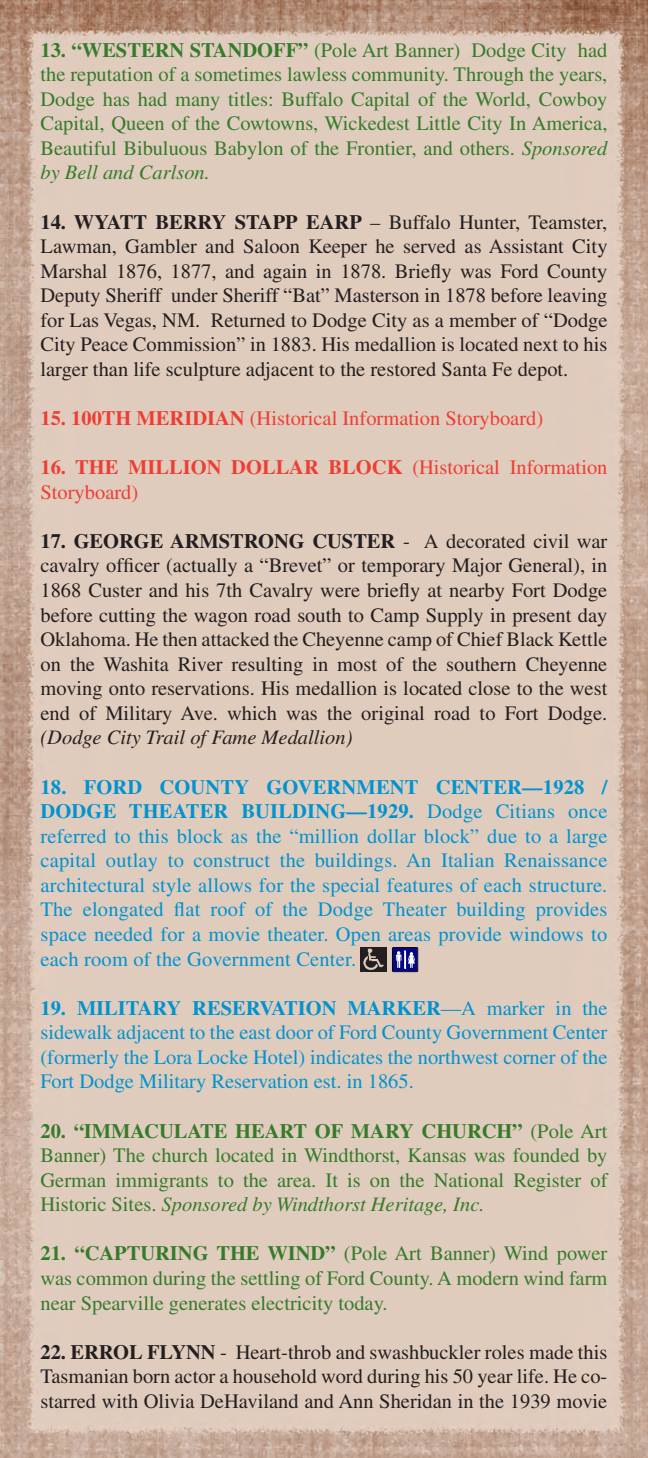
<style>
.page{position:relative;width:648px;height:1458px;background:#fff}
.page>*{position:absolute;margin:0;border:0;box-sizing:border-box;transform-origin:0 0}
.t1{font:20.47px/24.5px "Times";color:#231f20;text-align:justify}
.t2{font:20.47px/24.5px "Times";color:#357b2b;text-align:justify}
.t3{font:20.47px/24.5px "Times";color:#0093d0;text-align:justify}
.t4{font:20.47px/24.5px "Times";color:#ee3e34}
.s1{font-weight:700}
.s2{font-style:italic}
</style>
<div class="page">
<img style="left:0;top:0;width:648px;height:1458px">
<img style="left:361px;top:947px;width:26px;height:25px">
<svg style="left:392px;top:948px;width:26px;height:24px"></svg>
<p class="t2" style="left:40px;top:37px;width:569px"><span class="s1">13. “WESTERN STANDOFF”</span> (Pole Art Banner) Dodge City had the reputation of a sometimes lawless community. Through the years, Dodge has had many titles: Buffalo Capital of the World, Cowboy Capital, Queen of the Cowtowns, Wickedest Little City In America, Beautiful Bibuluous Babylon of the Frontier, and others. <span class="s2">Sponsored by Bell and Carlson.</span></p>
<p class="t1" style="left:40px;top:209px;width:569px"><span class="s1">14. WYATT BERRY STAPP EARP</span> – Buffalo Hunter, Teamster, Lawman, Gambler and Saloon Keeper he served as Assistant City Marshal 1876, 1877, and again in 1878. Briefly was Ford County Deputy Sheriff under Sheriff “Bat” Masterson in 1878 before leaving for Las Vegas, NM. Returned to Dodge City as a member of “Dodge City Peace Commission” in 1883. His medallion is located next to his larger than life sculpture adjacent to the restored Santa Fe depot.</p>
<p class="t4" style="left:40px;top:406px;width:504px"><span class="s1">15. 100TH MERIDIAN</span> (Historical Information Storyboard)</p>
<p class="t4" style="left:40px;top:455px;width:569px"><span class="s1">16. THE MILLION DOLLAR BLOCK</span> (Historical Information<br>Storyboard)</p>
<p class="t1" style="left:40px;top:529px;width:569px"><span class="s1">17. GEORGE ARMSTRONG CUSTER</span> - A decorated civil war cavalry officer (actually a “Brevet” or temporary Major General), in 1868 Custer and his 7th Cavalry were briefly at nearby Fort Dodge before cutting the wagon road south to Camp Supply in present day Oklahoma. He then attacked the Cheyenne camp of Chief Black Kettle on the Washita River resulting in most of the southern Cheyenne moving onto reservations. His medallion is located close to the west end of Military Ave. which was the original road to Fort Dodge. <span class="s2">(Dodge City Trail of Fame Medallion)</span></p>
<p class="t3" style="left:40px;top:774px;width:569px"><span class="s1">18. FORD COUNTY GOVERNMENT CENTER—1928 / DODGE THEATER BUILDING—1929.</span> Dodge Citians once referred to this block as the “million dollar block” due to a large capital outlay to construct the buildings. An Italian Renaissance architectural style allows for the special features of each structure.<br>The elongated flat roof of the Dodge Theater building provides space needed for a movie theater. Open areas provide windows to each room of the Government Center.</p>
<p class="t3" style="left:40px;top:996px;width:569px"><span class="s1">19. MILITARY RESERVATION MARKER</span>—A marker in the sidewalk adjacent to the east door of Ford County Government Center (formerly the Lora Locke Hotel) indicates the northwest corner of the Fort Dodge Military Reservation est. in 1865.</p>
<p class="t2" style="left:40px;top:1118px;width:569px"><span class="s1">20. “IMMACULATE HEART OF MARY CHURCH”</span> (Pole Art Banner) The church located in Windthorst, Kansas was founded by German immigrants to the area. It is on the National Register of Historic Sites. <span class="s2">Sponsored by Windthorst Heritage, Inc.</span></p>
<p class="t2" style="left:40px;top:1241px;width:568px"><span class="s1">21. “CAPTURING THE WIND”</span> (Pole Art Banner) Wind power was common during the settling of Ford County. A modern wind farm near Spearville generates electricity today.</p>
<p class="t1" style="left:40px;top:1339px;width:568px"><span class="s1">22. ERROL FLYNN</span> - Heart-throb and swashbuckler roles made this Tasmanian born actor a household word during his 50 year life. He co&shy;starred with Olivia DeHaviland and Ann Sheridan in the 1939 movie</p>
</div>
